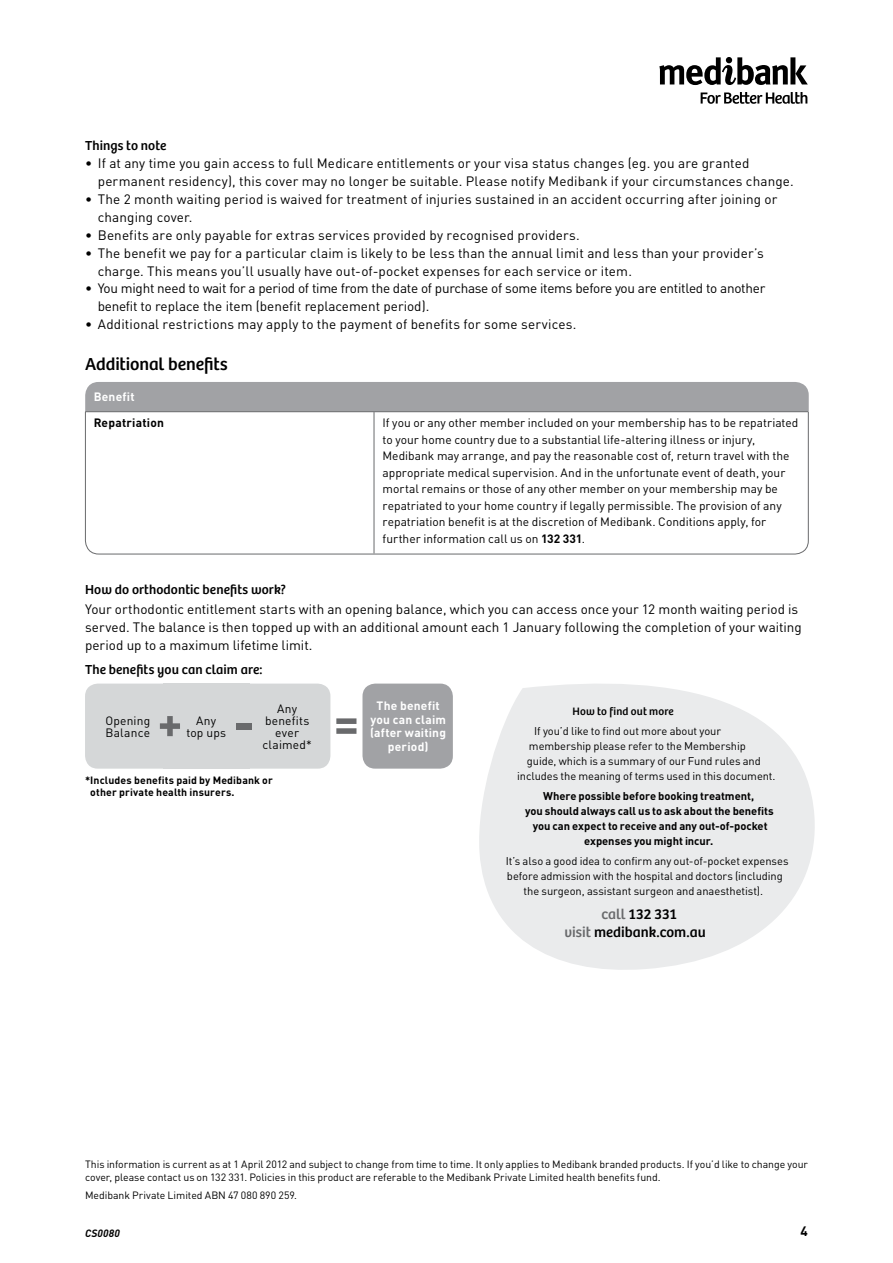
<style>
.page{position:relative;width:893px;height:1263px;background:#fff}
.page>*{position:absolute;margin:0;border:0;box-sizing:border-box;transform-origin:0 0}
.t1{font:18px "Bree";letter-spacing:-.005em;color:#000}
.t2{font:14.85px/18.6px "Bree";color:#000;text-align:center}
.t3{font:13.5px/18px "DINOT";letter-spacing:.01em;color:#000}
.t4{font:13.5px/18px "DINOT";letter-spacing:-.02em;color:#000}
.t5{font:13.5px "Bree";letter-spacing:.01em;color:#000}
.t6{font:700 13.5px "DINOT";color:#000}
.t7{font:12px/16.5px "DINOT";color:#000}
.t8{font:700 12px/13.5px "DINOT";letter-spacing:.02em;color:#fff;text-align:center}
.t9{font:12px/12px "DINOT";letter-spacing:.02em;color:#000;text-align:center}
.t10{font:700 12px "DINOT";letter-spacing:.015em;color:#000}
.t11{font:11.1px "DINOT";letter-spacing:-.005em;color:#000}
.t12{font:700 11.1px/14.9px "DINOT";letter-spacing:-.005em;color:#000;text-align:center}
.t13{font:11.1px "Bree";letter-spacing:.015em;color:#000}
.t14{font:10.5px/13.5px "DINOT";letter-spacing:-.005em;color:#000}
.t15{font:700 10.5px/12px "DINOT";letter-spacing:.015em;color:#000}
.t16{font:italic 700 10.5px "DIN";letter-spacing:.025em;color:#000}
.s1{font-weight:700}
.s2{color:#696a6c}
</style>
<div class="page">
<svg style="left:659px;top:57px;width:149px;height:28px"></svg>
<svg style="left:701px;top:92px;width:106px;height:12px"></svg>
<div style="left:85px;top:382px;width:724px;height:29px;background:#a1a2a5"></div>
<svg style="left:85px;top:411px;width:724px;height:144px"></svg>
<svg style="left:479px;top:684px;width:336px;height:286px;fill:#eaebec"></svg>
<div style="left:362px;top:684px;width:91px;height:85px;background:#a1a2a5"></div>
<div style="left:249px;top:684px;width:81px;height:85px;background:#d5d7d8"></div>
<div style="left:163px;top:684px;width:86px;height:85px;background:#d5d7d8"></div>
<div style="left:85px;top:684px;width:95px;height:85px;background:#d5d7d8"></div>
<div style="left:237px;top:723px;width:15px;height:6px;background:#696a6c"></div>
<svg style="left:336px;top:718px;width:20px;height:16px"></svg>
<p class="t5" style="left:85px;top:138px;width:83px">Things to note</p>
<p class="t3" style="left:98px;top:154px;width:697px;text-indent:-13px">• If at any time you gain access to full Medicare entitlements or your visa status changes (eg. you are granted permanent residency), this cover may no longer be suitable. Please notify Medibank if your circumstances change.</p>
<p class="t3" style="left:98px;top:190px;width:681px;text-indent:-13px">• The 2 month waiting period is waived for treatment of injuries sustained in an accident occurring after joining or changing cover.</p>
<p class="t3" style="left:85px;top:226px;width:496px">• Benefits are only payable for extras services provided by recognised providers.</p>
<p class="t3" style="left:98px;top:244px;width:667px;text-indent:-13px">• The benefit we pay for a particular claim is likely to be less than the annual limit and less than your provider’s charge. This means you’ll usually have out-of-pocket expenses for each service or item.</p>
<p class="t4" style="left:98px;top:279px;width:669px;text-indent:-13px">• You might need to wait for a period of time from the date of purchase of some items before you are entitled to another benefit to replace the item (benefit replacement period).</p>
<p class="t3" style="left:85px;top:314px;width:493px">• Additional restrictions may apply to the payment of benefits for some services.</p>
<h1 class="t1" style="left:85px;top:353px;width:144px">Additional benefits</h1>
<p class="t8" style="left:94px;top:390px;width:42px">Benefit</p>
<p class="t10" style="left:94px;top:415px;width:72px">Repatriation</p>
<p class="t7" style="left:382px;top:414px;width:417px">If you or any other member included on your membership has to be repatriated to your home country due to a substantial life-altering illness or injury, Medibank may arrange, and pay the reasonable cost of, return travel with the appropriate medical supervision. And in the unfortunate event of death, your mortal remains or those of any other member on your membership may be repatriated to your home country if legally permissible. The provision of any repatriation benefit is at the discretion of Medibank. Conditions apply, for further information call us on <span class="s1">132 331</span>.</p>
<p class="t5" style="left:85px;top:582px;width:202px">How do orthodontic benefits work?</p>
<p class="t3" style="left:85px;top:600px;width:718px">Your orthodontic entitlement starts with an opening balance, which you can access once your 12 month waiting period is served. The balance is then topped up with an additional amount each 1 January following the completion of your waiting period up to a maximum lifetime limit.</p>
<p class="t5" style="left:85px;top:662px;width:179px">The benefits you can claim are:</p>
<p class="t7" style="left:105px;top:714px;width:46px;line-height:12px">Opening<br>Balance</p>
<p class="t7" style="left:186px;top:714px;width:41px;line-height:12px;text-align:center">Any top ups</p>
<p class="t9" style="left:262px;top:702px;width:51px">Any benefits ever claimed*</p>
<p class="t15" style="left:90px;top:774px;width:184px;text-indent:-5px">*Includes benefits paid by Medibank or other private health insurers.</p>
<p class="t8" style="left:370px;top:699px;width:77px">The benefit you can claim (after waiting period)</p>
<p class="t13" style="left:573px;top:705px;width:103px">How to find out more</p>
<p class="t11" style="left:534px;top:724px;width:188px">If you’d like to find out more about your</p>
<p class="t11" style="left:529px;top:739px;width:218px">membership please refer to the Membership</p>
<p class="t11" style="left:527px;top:754px;width:235px">guide, which is a summary of our Fund rules and</p>
<p class="t11" style="left:517px;top:769px;width:260px">includes the meaning of terms used in this document.</p>
<p class="t12" style="left:525px;top:789px;width:250px">Where possible before booking treatment,<br>you should always call us to ask about the benefits you can expect to receive and any out-of-pocket expenses you might incur.</p>
<p class="t11" style="left:506px;top:854px;width:284px">It’s also a good idea to confirm any out-of-pocket expenses</p>
<p class="t11" style="left:507px;top:869px;width:277px">before admission with the hospital and doctors (including</p>
<p class="t11" style="left:524px;top:884px;width:241px">the surgeon, assistant surgeon and anaesthetist).</p>
<p class="t2" style="left:564px;top:904px;width:143px"><span class="s2">call</span> 132 331<br><span class="s2">visit</span> medibank.com.au</p>
<p class="t14" style="left:85px;top:1157px;width:724px">This information is current as at 1 April 2012 and subject to change from time to time. It only applies to Medibank branded products. If you’d like to change your cover, please contact us on 132 331. Policies in this product are referable to the Medibank Private Limited health benefits fund.</p>
<p class="t14" style="left:85px;top:1188px;width:213px">Medibank Private Limited ABN 47 080 890 259.</p>
<p class="t16" style="left:85px;top:1227px;width:36px">CS0080</p>
<p class="t6" style="left:801px;top:1222px;width:9px">4</p>
</div>
